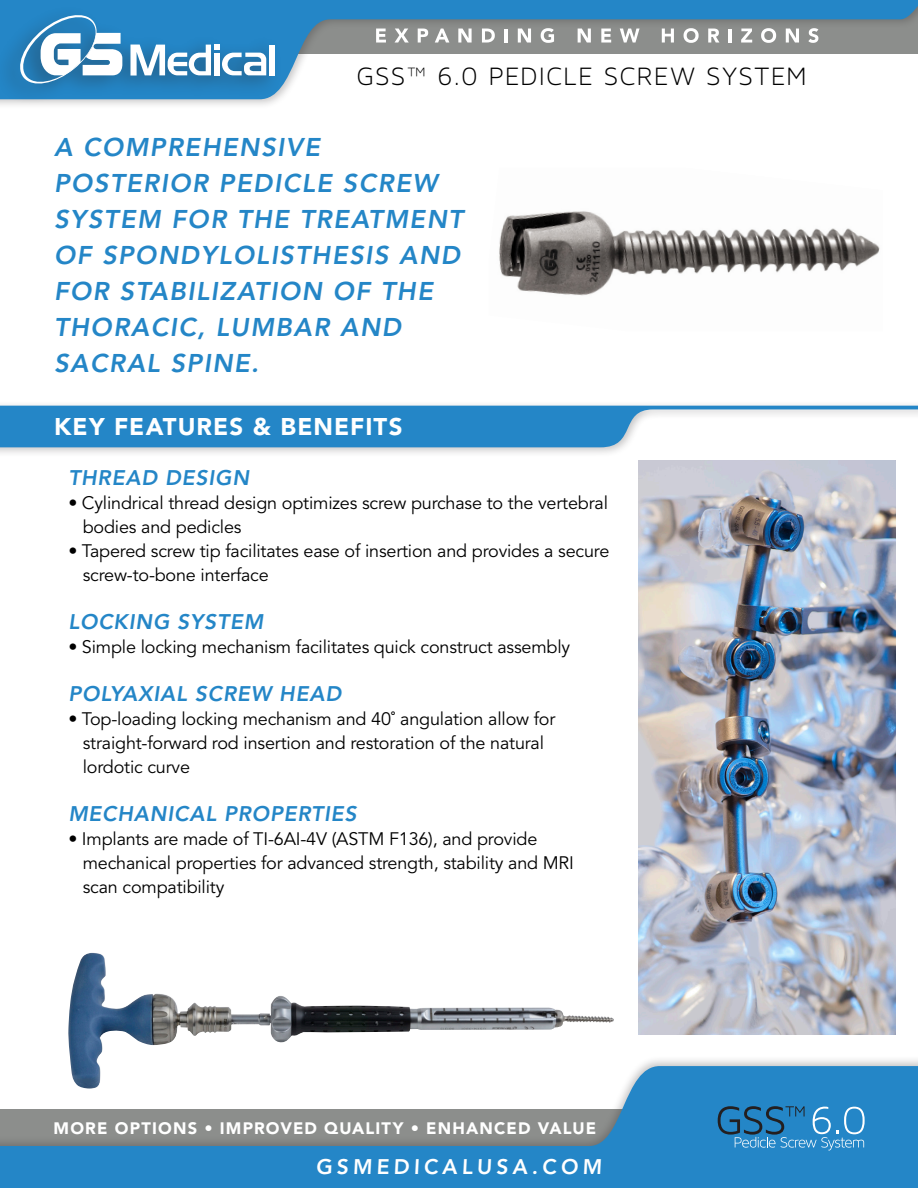
<style>
.page{position:relative;width:918px;height:1188px;background:#fff}
.page>*{position:absolute;margin:0;border:0;box-sizing:border-box;transform-origin:0 0}
.t1{font:27px "Maven Pro Light 300";letter-spacing:.05em;color:#000}
.t2{font:italic 800 25.5px/36px "Avenir";letter-spacing:.06em;color:#2486c7}
.t3{font:900 24px "Avenir";letter-spacing:.045em;color:#fff}
.t4{font:italic 800 21px "Avenir";letter-spacing:.04em;color:#2486c7}
.t5{font:800 21px "Avenir";color:#fff}
.t6{font:18px "Avenir";letter-spacing:-.01em;color:#000}
.t7{font:900 16.5px "Avenir";letter-spacing:.07em;color:#fff}
.s1{font-weight:800}
</style>
<div class="page">
<div style="left:0;top:400px;width:918px;height:58px;background:#231f20;opacity:.26"></div>
<svg style="left:0;top:406px;width:918px;height:41px"></svg>
<div style="left:0;top:1055px;width:918px;height:133px;background:#231f20;opacity:.26"></div>
<svg style="left:0;top:1066px;width:918px;height:122px;fill:#2486c7"></svg>
<svg style="left:0;top:0;width:918px;height:96px"></svg>
<div style="left:0;top:4px;width:282px;height:101px;background:#231f20;opacity:.3"></div>
<div style="left:270px;top:45px;width:5px;height:30px;background:#fff"></div>
<svg style="left:130px;top:45px;width:136px;height:31px"></svg>
<svg style="left:15px;top:10px;width:108px;height:78px"></svg>
<svg style="left:718px;top:1106px;width:147px;height:45px;background:#3787bc"></svg>
<img style="left:499px;top:211px;width:381px;height:85px">
<img style="left:638px;top:460px;width:257px;height:574px">
<img style="left:68px;top:955px;width:546px;height:134px">
<p class="t1" style="left:357px;top:62px;width:452px">GSS™ 6.0 PEDICLE SCREW SYSTEM</p>
<p class="t2" style="left:54px;top:129px;width:411px">A COMPREHENSIVE<br>POSTERIOR PEDICLE SCREW<br>SYSTEM FOR THE TREATMENT<br>OF SPONDYLOLISTHESIS AND<br>FOR STABILIZATION OF THE<br>THORACIC, LUMBAR AND<br>SACRAL SPINE.</p>
<p class="t3" style="left:54px;top:413px;width:350px">KEY FEATURES &amp; BENEFITS</p>
<p class="t4" style="left:68px;top:465px;width:182px">THREAD DESIGN</p>
<p class="t6" style="left:68px;top:492px;width:541px">• Cylindrical thread design optimizes screw purchase to the vertebral</p>
<p class="t6" style="left:83px;top:516px;width:160px">bodies and pedicles</p>
<p class="t6" style="left:68px;top:540px;width:543px">• Tapered screw tip facilitates ease of insertion and provides a secure</p>
<p class="t6" style="left:83px;top:564px;width:188px">screw-to-bone interface</p>
<p class="t4" style="left:68px;top:609px;width:196px">LOCKING SYSTEM</p>
<p class="t6" style="left:68px;top:636px;width:503px">• Simple locking mechanism facilitates quick construct assembly</p>
<p class="t4" style="left:68px;top:681px;width:275px">POLYAXIAL SCREW HEAD</p>
<p class="t6" style="left:68px;top:708px;width:489px">• Top-loading locking mechanism and 40<span class="s1">˚</span> angulation allow for</p>
<p class="t6" style="left:83px;top:732px;width:463px">straight-forward rod insertion and restoration of the natural</p>
<p class="t6" style="left:83px;top:756px;width:109px">lordotic curve</p>
<p class="t4" style="left:68px;top:801px;width:290px">MECHANICAL PROPERTIES</p>
<p class="t6" style="left:68px;top:828px;width:471px">• Implants are made of TI-6AI-4V (ASTM F136), and provide</p>
<p class="t6" style="left:83px;top:852px;width:493px">mechanical properties for advanced strength, stability and MRI</p>
<p class="t6" style="left:83px;top:876px;width:143px">scan compatibility</p>
<p class="t7" style="left:54px;top:1118px;width:544px">MORE OPTIONS • IMPROVED QUALITY • ENHANCED VALUE</p>
<p class="t5" style="left:316px;top:1154px;width:289px">GSMEDICALUSA.COM</p>
</div>
